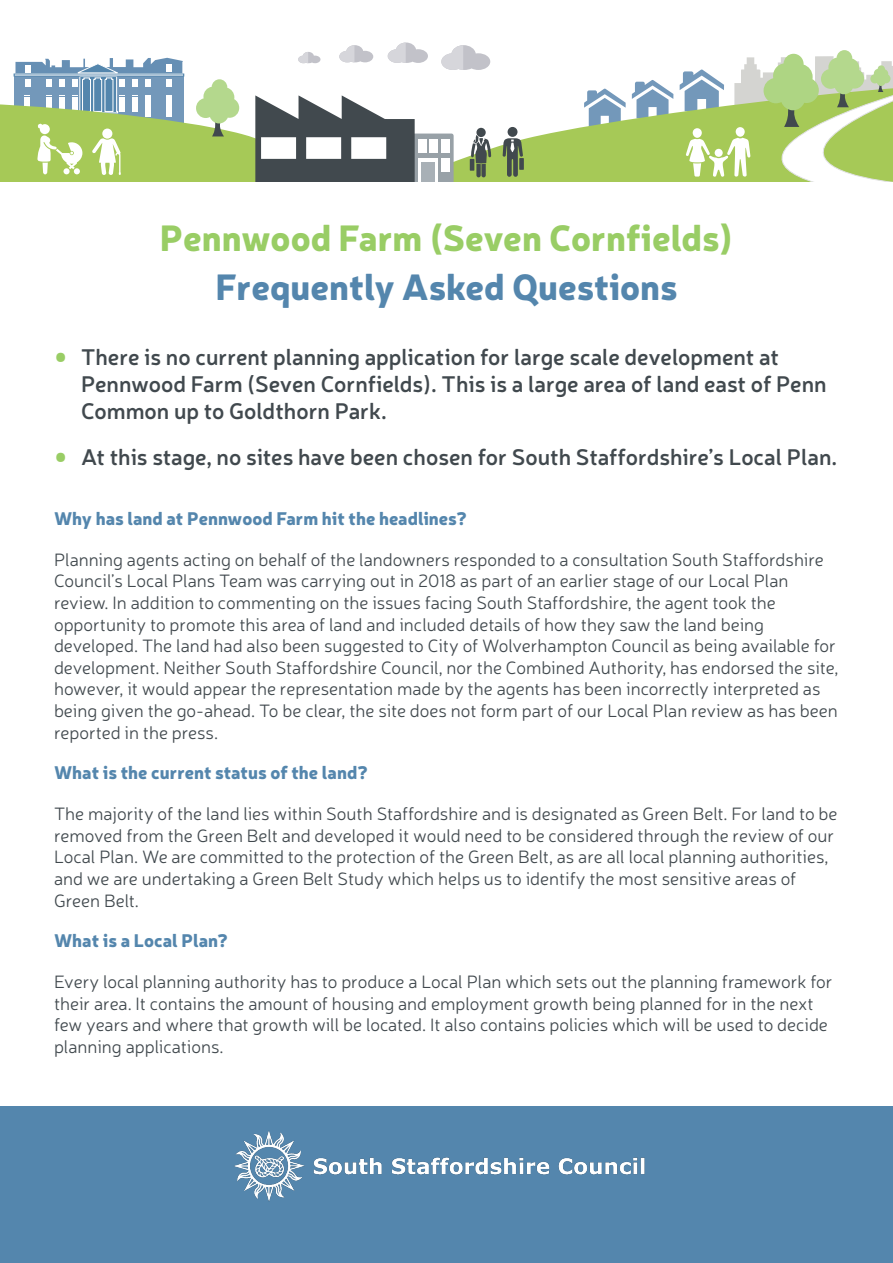
<style>
.page{position:relative;width:893px;height:1263px;background:#fff}
.page>*{position:absolute;margin:0;border:0;box-sizing:border-box;transform-origin:0 0}
.t1{font:900 36px "Neris";color:#99cd65}
.t2{font:900 36px "Neris";color:#5486ad}
.t3{font:600 22.5px/27px "Neris";color:#41494e}
.t4{font:300 18px/21.6px "Neris";color:#41494e}
.t5{font:900 18px "Neris";color:#5486ad}
.s1{font-weight:900;font-size:30px;color:#99cd65}
</style>
<div class="page">
<svg style="left:635px;top:80px;width:30px;height:8px"></svg>
<svg style="left:428px;top:88px;width:252px;height:94px"></svg>
<svg style="left:441px;top:45px;width:49px;height:25px"></svg>
<svg style="left:680px;top:50px;width:213px;height:132px"></svg>
<div style="left:508px;top:127px;width:9px;height:10px;background:#41494e;border-radius:50%"></div>
<svg style="left:519px;top:158px;width:5px;height:12px"></svg>
<svg style="left:503px;top:138px;width:20px;height:39px"></svg>
<svg style="left:471px;top:135px;width:20px;height:42px"></svg>
<div style="left:476px;top:128px;width:10px;height:9px;background:#41494e;border-radius:50%"></div>
<hr style="left:470px;top:159px;width:4px;height:12px;background:#41494e">
<div style="left:410px;top:134px;width:44px;height:57px;background:#98a1a7;border-radius:2px"></div>
<div style="left:429px;top:139px;width:9px;height:14px;background:#fff"></div>
<div style="left:441px;top:139px;width:9px;height:14px;background:#fff"></div>
<div style="left:441px;top:158px;width:9px;height:14px;background:#fff"></div>
<div style="left:418px;top:158px;width:20px;height:28px;background:#fff"></div>
<div style="left:421px;top:162px;width:14px;height:20px;background:#a8b0b6"></div>
<svg style="left:0;top:43px;width:428px;height:139px"></svg>
<div style="left:102px;top:129px;width:10px;height:10px;background:#fff;border-radius:50%"></div>
<div style="left:0;top:182px;width:893px;height:41px;background:#fff"></div>
<div style="left:0;top:1107px;width:893px;height:156px;background:#5486ad"></div>
<img style="left:234px;top:1131px;width:411px;height:70px">
<p class="t1" style="left:160px;top:211px;width:575px">Pennwood Farm (Seven Cornfields)</p>
<p class="t2" style="left:215px;top:260px;width:464px">Frequently Asked Questions</p>
<p class="t3" style="left:81px;top:343px;width:747px;text-indent:-27px"><span class="s1">•</span> There is no current planning application for large scale development at<br>Pennwood Farm (Seven Cornfields). This is a large area of land east of Penn<br>Common up to Goldthorn Park.</p>
<p class="t3" style="left:54px;top:443px;width:785px"><span class="s1">•</span> At this stage, no sites have been chosen for South Staffordshire’s Local Plan.</p>
<p class="t5" style="left:54px;top:505px;width:414px">Why has land at Pennwood Farm hit the headlines?</p>
<p class="t4" style="left:54px;top:548px;width:786px">Planning agents acting on behalf of the landowners responded to a consultation South Staffordshire Council’s Local Plans Team was carrying out in 2018 as part of an earlier stage of our Local Plan review. In addition to commenting on the issues facing South Staffordshire, the agent took the opportunity to promote this area of land and included details of how they saw the land being developed. The land had also been suggested to City of Wolverhampton Council as being available for development. Neither South Staffordshire Council, nor the Combined Authority, has endorsed the site, however, it would appear the representation made by the agents has been incorrectly interpreted as being given the go-ahead. To be clear, the site does not form part of our Local Plan review as has been reported in the press.</p>
<p class="t5" style="left:54px;top:760px;width:315px">What is the current status of the land?</p>
<p class="t4" style="left:54px;top:802px;width:785px">The majority of the land lies within South Staffordshire and is designated as Green Belt. For land to be removed from the Green Belt and developed it would need to be considered through the review of our Local Plan. We are committed to the protection of the Green Belt, as are all local planning authorities, and we are undertaking a Green Belt Study which helps us to identify the most sensitive areas of Green Belt.</p>
<p class="t5" style="left:54px;top:927px;width:176px">What is a Local Plan?</p>
<p class="t4" style="left:54px;top:970px;width:780px">Every local planning authority has to produce a Local Plan which sets out the planning framework for their area. It contains the amount of housing and employment growth being planned for in the next few years and where that growth will be located. It also contains policies which will be used to decide planning applications.</p>
</div>
